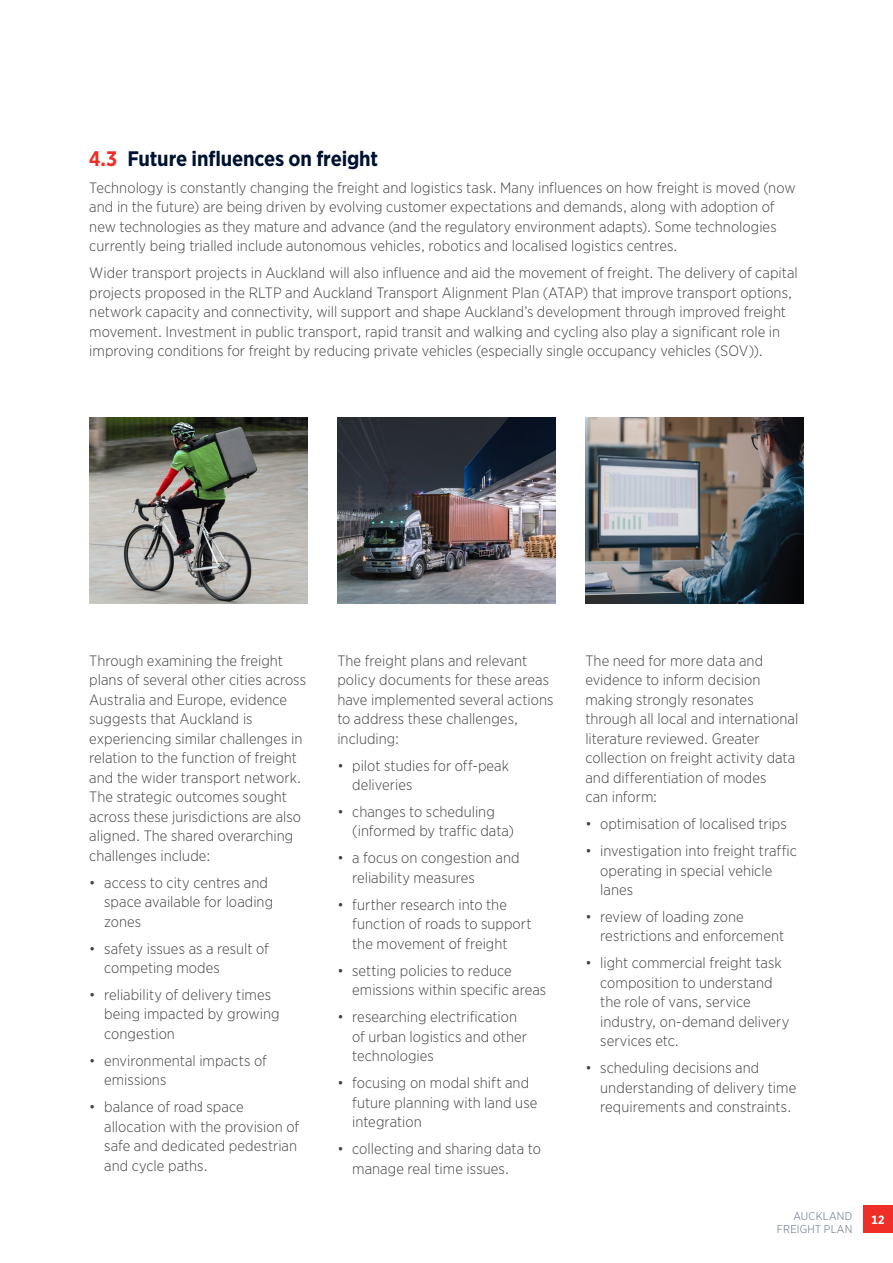
<style>
.page{position:relative;width:893px;height:1263px;background:#fff}
.page>*{position:absolute;margin:0;border:0;box-sizing:border-box;transform-origin:0 0}
.t1{font:700 21px "Gotham Narrow";letter-spacing:-.005em;color:#001231}
.t2{font:300 15px/19.5px "Gotham Narrow";letter-spacing:.005em;color:#414042}
.t3{font:700 12px "Gotham Narrow";color:#fff}
.t4{font:300 11.25px/13.5px "Gotham Narrow";letter-spacing:.02em;color:#596982;text-align:right}
.s1{color:#ee2e27}
</style>
<div class="page">
<div style="left:863px;top:1205px;width:30px;height:28px;background:#ee2e27"></div>
<img style="left:89px;top:417px;width:219px;height:187px">
<img style="left:337px;top:417px;width:219px;height:187px">
<img style="left:585px;top:417px;width:219px;height:187px">
<h1 class="t1" style="left:89px;top:145px;width:290px"><span class="s1">4.3</span> Future influences on freight</h1>
<p class="t2" style="left:89px;top:177px;width:708px">Technology is constantly changing the freight and logistics task. Many influences on how freight is moved (now and in the future) are being driven by evolving customer expectations and demands, along with adoption of new technologies as they mature and advance (and the regulatory environment adapts). Some technologies currently being trialled include autonomous vehicles, robotics and localised logistics centres.</p>
<p class="t2" style="left:89px;top:263px;width:710px">Wider transport projects in Auckland will also influence and aid the movement of freight. The delivery of capital projects proposed in the RLTP and Auckland Transport Alignment Plan (ATAP) that improve transport options, network capacity and connectivity, will support and shape Auckland’s development through improved freight movement. Investment in public transport, rapid transit and walking and cycling also play a significant role in improving conditions for freight by reducing private vehicles (especially single occupancy vehicles (SOV)).</p>
<p class="t2" style="left:89px;top:650px;width:218px">Through examining the freight plans of several other cities across<br>Australia and Europe, evidence suggests that Auckland is experiencing similar challenges in relation to the function of freight and the wider transport network.<br>The strategic outcomes sought across these jurisdictions are also aligned. The shared overarching challenges include:</p>
<p class="t2" style="left:104px;top:872px;width:171px;text-indent:-15px">• access to city centres and space available for loading zones</p>
<p class="t2" style="left:104px;top:938px;width:166px;text-indent:-15px">• safety issues as a result of competing modes</p>
<p class="t2" style="left:104px;top:984px;width:177px;text-indent:-15px">• reliability of delivery times being impacted by growing congestion</p>
<p class="t2" style="left:104px;top:1050px;width:164px;text-indent:-15px">• environmental impacts of emissions</p>
<p class="t2" style="left:104px;top:1097px;width:196px;text-indent:-15px">• balance of road space allocation with the provision of safe and dedicated pedestrian and cycle paths.</p>
<p class="t2" style="left:337px;top:650px;width:218px">The freight plans and relevant policy documents for these areas have implemented several actions to address these challenges, including:</p>
<p class="t2" style="left:352px;top:755px;width:158px;text-indent:-15px">• pilot studies for off-peak deliveries</p>
<p class="t2" style="left:352px;top:802px;width:163px;text-indent:-15px">• changes to scheduling (informed by traffic data)</p>
<p class="t2" style="left:352px;top:848px;width:169px;text-indent:-15px">• a focus on congestion and reliability measures</p>
<p class="t2" style="left:352px;top:894px;width:181px;text-indent:-15px">• further research into the function of roads to support the movement of freight</p>
<p class="t2" style="left:352px;top:960px;width:196px;text-indent:-15px">• setting policies to reduce emissions within specific areas</p>
<p class="t2" style="left:352px;top:1007px;width:176px;text-indent:-15px">• researching electrification of urban logistics and other technologies</p>
<p class="t2" style="left:352px;top:1073px;width:187px;text-indent:-15px">• focusing on modal shift and future planning with land use integration</p>
<p class="t2" style="left:352px;top:1139px;width:190px;text-indent:-15px">• collecting and sharing data to manage real time issues.</p>
<p class="t2" style="left:585px;top:650px;width:214px">The need for more data and evidence to inform decision making strongly resonates through all local and international literature reviewed. Greater collection on freight activity data and differentiation of modes<br>can inform:</p>
<p class="t2" style="left:585px;top:814px;width:203px">• optimisation of localised trips</p>
<p class="t2" style="left:600px;top:841px;width:198px;text-indent:-15px">• investigation into freight traffic operating in special vehicle lanes</p>
<p class="t2" style="left:600px;top:906px;width:185px;text-indent:-15px">• review of loading zone restrictions and enforcement</p>
<p class="t2" style="left:600px;top:953px;width:190px;text-indent:-15px">• light commercial freight task composition to understand the role of vans, service industry, on-demand delivery services etc.</p>
<p class="t2" style="left:600px;top:1058px;width:198px;text-indent:-15px">• scheduling decisions and understanding of delivery time requirements and constraints.</p>
<p class="t4" style="left:777px;top:1209px;width:77px">AUCKLAND<br>FREIGHT PLAN</p>
<p class="t3" style="left:872px;top:1212px;width:15px">12</p>
</div>
